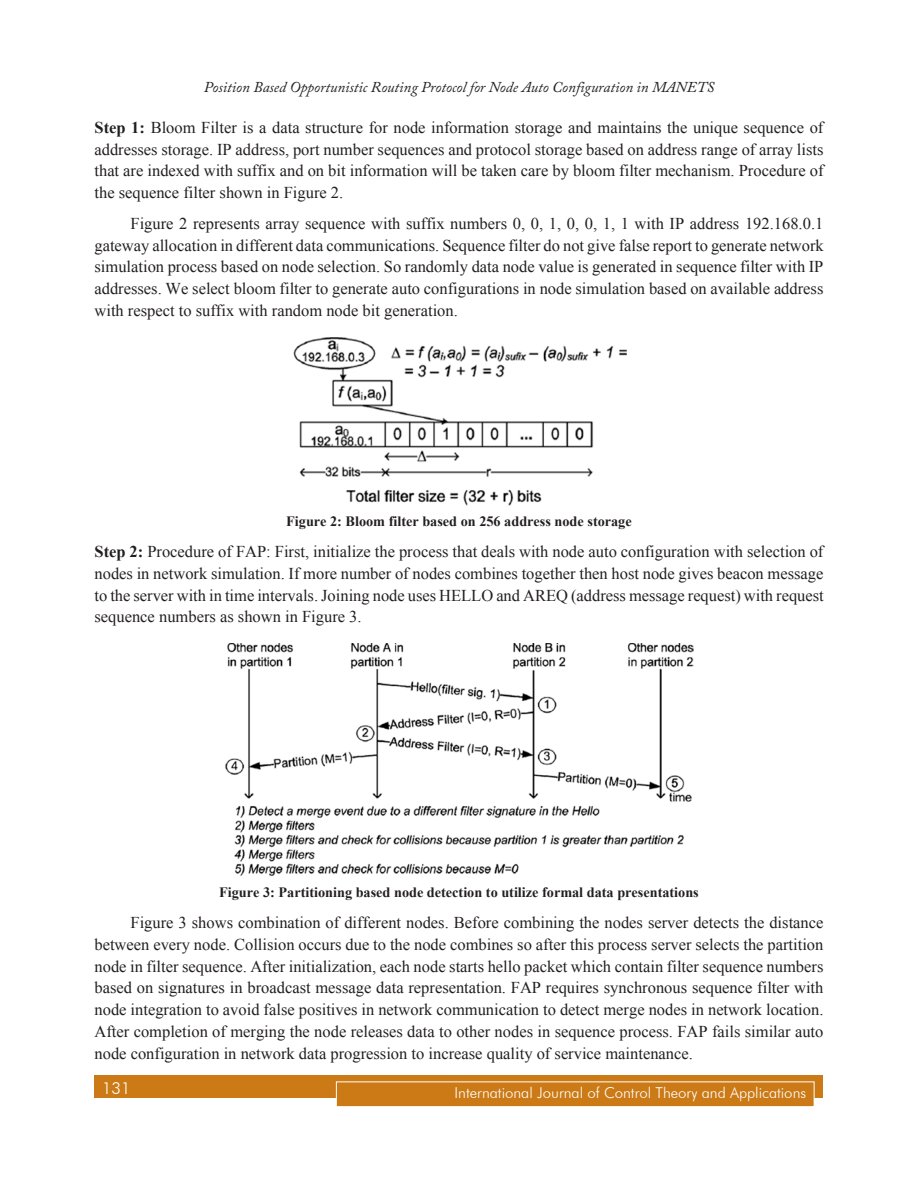
<style>
.page{position:relative;width:918px;height:1188px;background:#fff}
.page>*{position:absolute;margin:0;border:0;box-sizing:border-box;transform-origin:0 0}
.Body_text{font:16.5px/21.8px "Times New Roman";color:#231f20;text-align:justify}
.t1{font:300 16.5px "Futura BT";color:#fff}
.t2{font:italic 15px "Adobe Caslon Pro";color:#231f20}
.t3{font:300 15px "Futura BT";color:#fff}
.t4{font:700 14.25px "Times New Roman";color:#231f20}
.s1{font-weight:700}
</style>
<div class="page">
<div style="left:94px;top:1076px;width:730px;height:22px;background:#cb7a16"></div>
<div style="left:336px;top:1082px;width:478px;height:25px;background:#cb7a16"></div>
<div style="left:336px;top:1082px;width:478px;height:25px;border:1px solid #fff"></div>
<img style="left:293px;top:338px;width:333px;height:167px">
<img style="left:225px;top:644px;width:468px;height:233px">
<p class="t2" style="left:204px;top:78px;width:512px">Position Based Opportunistic Routing Protocol for Node Auto Configuration in MANETS</p>
<p class="Body_text" style="left:94px;top:116px;width:731px"><span class="s1">Step 1:</span> Bloom Filter is a data structure for node information storage and maintains the unique sequence of addresses storage. IP address, port number sequences and protocol storage based on address range of array lists that are indexed with suffix and on bit information will be taken care by bloom filter mechanism. Procedure of the sequence filter shown in Figure 2.</p>
<p class="Body_text" style="left:94px;top:212px;width:731px;text-indent:36px">Figure 2 represents array sequence with suffix numbers 0, 0, 1, 0, 0, 1, 1 with IP address 192.168.0.1 gateway allocation in different data communications. Sequence filter do not give false report to generate network simulation process based on node selection. So randomly data node value is generated in sequence filter with IP addresses. We select bloom filter to generate auto configurations in node simulation based on available address with respect to suffix with random node bit generation.</p>
<p class="t4" style="left:286px;top:512px;width:347px">Figure 2: Bloom filter based on 256 address node storage</p>
<p class="Body_text" style="left:94px;top:540px;width:731px"><span class="s1">Step 2:</span> Procedure of FAP: First, initialize the process that deals with node auto configuration with selection of nodes in network simulation. If more number of nodes combines together then host node gives beacon message to the server with in time intervals. Joining node uses HELLO and AREQ (address message request) with request sequence numbers as shown in Figure 3.</p>
<p class="t4" style="left:219px;top:883px;width:481px">Figure 3: Partitioning based node detection to utilize formal data presentations</p>
<p class="Body_text" style="left:94px;top:911px;width:730px;text-indent:36px">Figure 3 shows combination of different nodes. Before combining the nodes server detects the distance between every node. Collision occurs due to the node combines so after this process server selects the partition node in filter sequence. After initialization, each node starts hello packet which contain filter sequence numbers based on signatures in broadcast message data representation. FAP requires synchronous sequence filter with node integration to avoid false positives in network communication to detect merge nodes in network location.<br>After completion of merging the node releases data to other nodes in sequence process. FAP fails similar auto node configuration in network data progression to increase quality of service maintenance.</p>
<p class="t1" style="left:102px;top:1078px;width:30px">131</p>
<p class="t3" style="left:455px;top:1084px;width:353px">International Journal of Control Theory and Applications</p>
</div>
